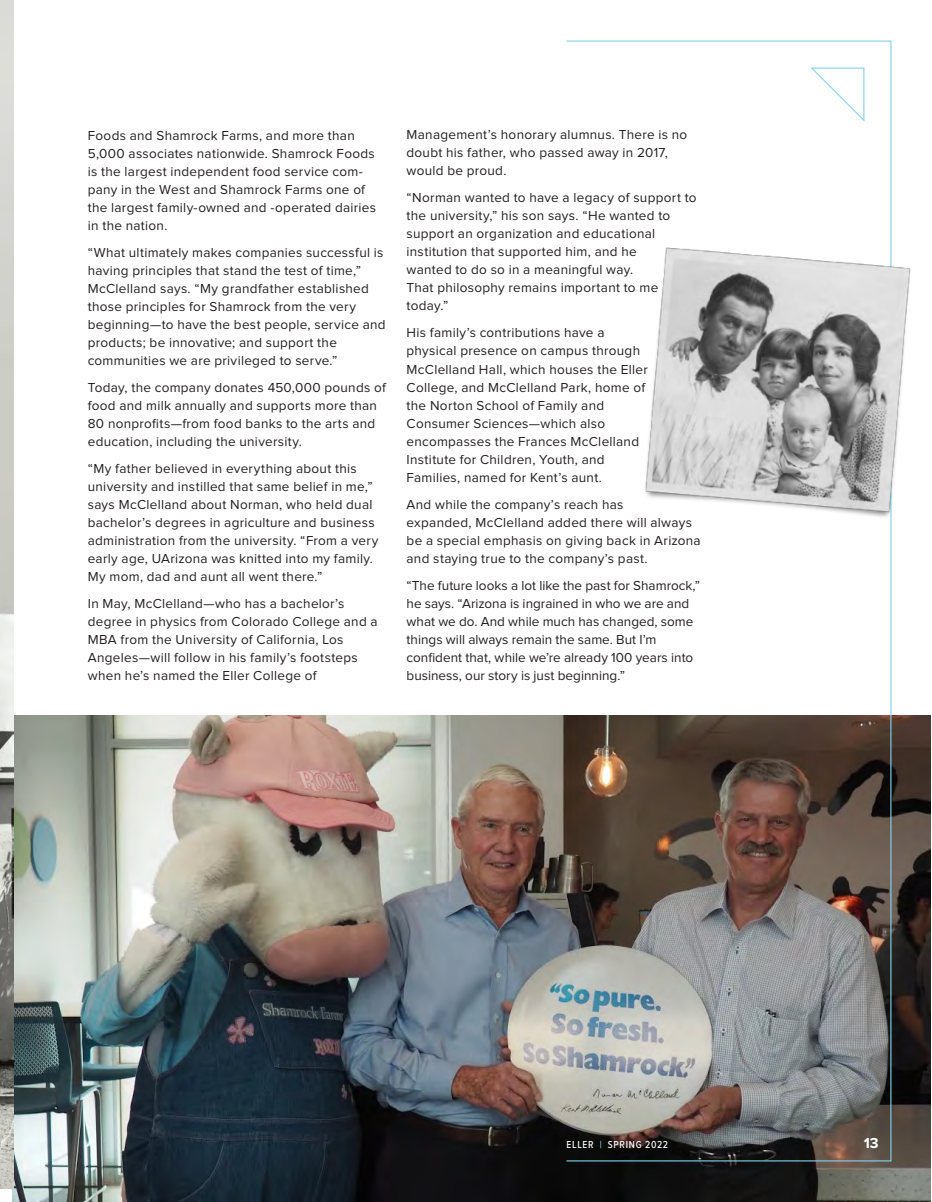
<style>
.page{position:relative;width:932px;height:1202px;background:#fff}
.page>*{position:absolute;margin:0;border:0;box-sizing:border-box;transform-origin:0 0}
.t1{font:700 15px "Proxima Nova";color:#fff}
.t2{font:13.5px/18px "Proxima Nova";letter-spacing:.02em;color:#231f20}
.t3{font:13.5px/18px "Proxima Nova";color:#231f20}
.t4{font:500 10.5px "Proxima Nova Cond";letter-spacing:.07em;color:#fff}
.s1{color:#82d3ec}
</style>
<div class="page">
<img style="left:12px;top:716px;width:918px;height:486px">
<img style="left:0;top:0;width:13px;height:1188px">
<svg style="left:810px;top:67px;width:55px;height:55px"></svg>
<img style="left:645px;top:243px;width:266px;height:282px">
<p class="t2" style="left:88px;top:127px;width:290px">Foods and Shamrock Farms, and more than 5,000 associates nationwide. Shamrock Foods is the largest independent food service com&shy;pany in the West and Shamrock Farms one of the largest family-owned and -operated dairies in the nation.</p>
<p class="t2" style="left:88px;top:244px;width:299px">“What ultimately makes companies successful is having principles that stand the test of time,” McClelland says. “My grandfather established those principles for Shamrock from the very beginning—to have the best people, service and products; be innovative; and support the communities we are privileged to serve.”</p>
<p class="t2" style="left:88px;top:379px;width:300px">Today, the company donates 450,000 pounds of food and milk annually and supports more than 80 nonprofits—from food banks to the arts and education, including the university.</p>
<p class="t2" style="left:88px;top:460px;width:292px">“My father believed in everything about this university and instilled that same belief in me,” says McClelland about Norman, who held dual bachelor’s degrees in agriculture and business administration from the university. “From a very early age, UArizona was knitted into my family.<br>My mom, dad and aunt all went there.”</p>
<p class="t2" style="left:88px;top:594px;width:291px">In May, McClelland—who has a bachelor’s degree in physics from Colorado College and a MBA from the University of California, Los Angeles—will follow in his family’s footsteps when he’s named the Eller College of</p>
<p class="t2" style="left:406px;top:126px;width:282px">Management’s honorary alumnus. There is no doubt his father, who passed away in 2017, would be proud.</p>
<p class="t2" style="left:406px;top:189px;width:291px">“Norman wanted to have a legacy of support to the university,” his son says. “He wanted to support an organization and educational institution that supported him, and he<br>wanted to do so in a meaningful way.<br>That philosophy remains important to me today.”</p>
<p class="t2" style="left:406px;top:324px;width:243px">His family’s contributions have a physical presence on campus through McClelland Hall, which houses the Eller College, and McClelland Park, home of the Norton School of Family and Consumer Sciences—which also encompasses the Frances McClelland Institute for Children, Youth, and Families, named for Kent’s aunt.</p>
<p class="t2" style="left:406px;top:495px;width:295px">And while the company’s reach has<br>expanded, McClelland added there will always be a special emphasis on giving back in Arizona and staying true to the company’s past.</p>
<p class="t3" style="left:406px;top:576px;width:295px">“The future looks a lot like the past for Shamrock,” he says. “Arizona is ingrained in who we are and what we do. And while much has changed, some things will always remain the same. But I’m confident that, while we’re already 100 years into business, our story is just beginning.”</p>
<p class="t4" style="left:566px;top:1136px;width:103px">ELLER <span class="s1">|</span> SPRING 2022</p>
<p class="t1" style="left:863px;top:1131px;width:17px">13</p>
</div>
